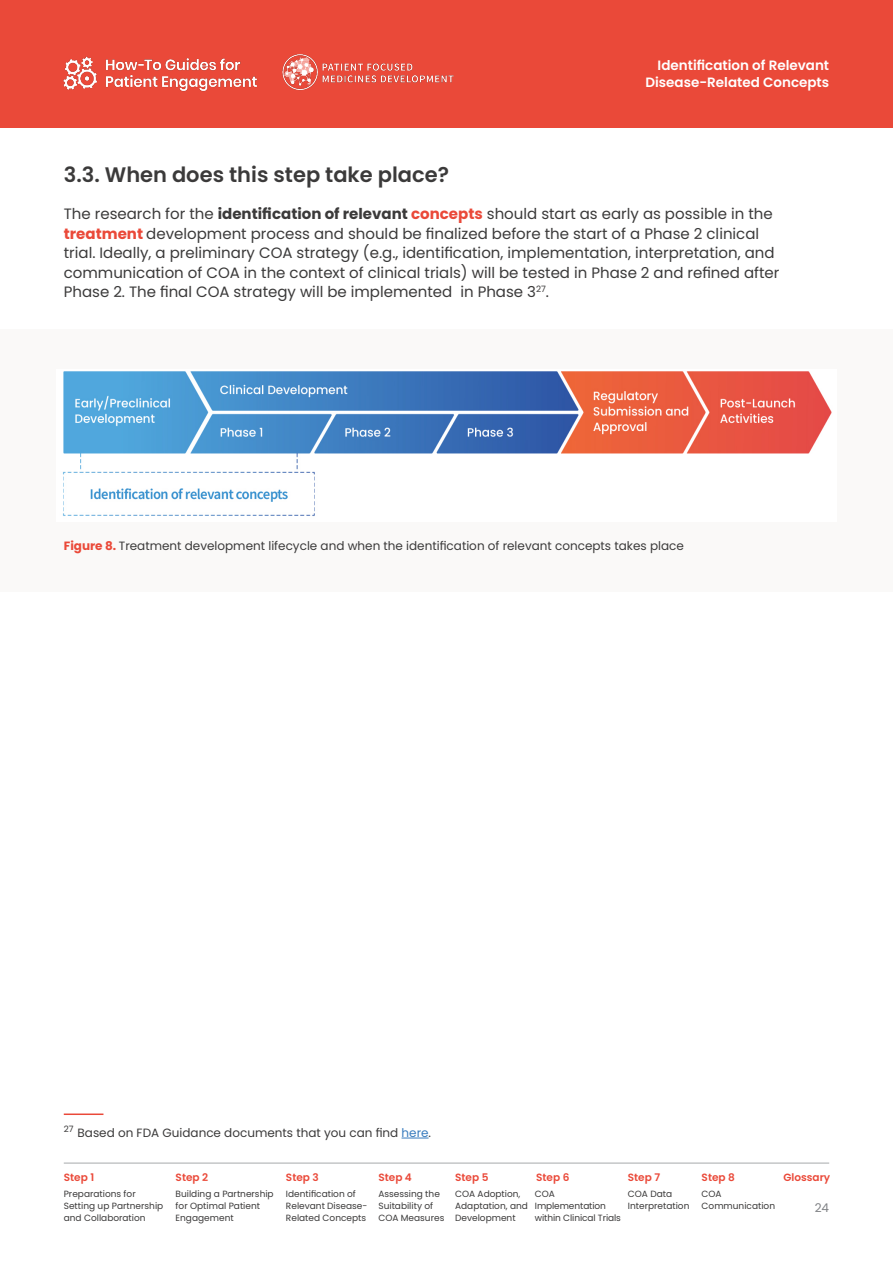
<style>
.page{position:relative;width:893px;height:1263px;background:#fff}
.page>*{position:absolute;margin:0;border:0;box-sizing:border-box;transform-origin:0 0}
.t1{font:600 21px "Poppins";color:#3b3a3a}
.t2{font:15px/19.5px "Poppins";color:#3b3a3a}
.t3{font:600 13.5px/18px "Poppins";color:#fff;text-align:right}
.t4{font:12px "Poppins";color:#3b3a3a}
.t5{font:12px "Poppins";color:#808285}
.t6{font:600 10.5px "Poppins";color:#ea4939}
.t7{font:9px/12px "Poppins";color:#3b3a3a}
.s1{font-weight:700}
.s2{font-weight:700;color:#ea4939}
.s3{color:#387bbd}
</style>
<div class="page">
<div style="left:0;top:0;width:893px;height:128px;background:#ea4939"></div>
<img style="left:282px;top:54px;width:172px;height:37px">
<img style="left:63px;top:56px;width:194px;height:35px">
<hr style="left:64px;top:1163px;width:765px;height:1px;background:#a7a9ac">
<hr style="left:64px;top:1113px;width:39px;height:2px;background:#ea4939">
<svg style="left:402px;top:1138px;width:27px;height:1px"></svg>
<div style="left:0;top:329px;width:893px;height:263px;background:#faf9f8"></div>
<img style="left:63px;top:371px;width:769px;height:145px">
<p class="t3" style="left:645px;top:56px;width:185px">Identification of Relevant<br>Disease-Related Concepts</p>
<h1 class="t1" style="left:64px;top:163px;width:387px">3.3. When does this step take place?</h1>
<p class="t2" style="left:64px;top:204px;width:717px">The research for the <span class="s1">identification of relevant</span> <span class="s2">concepts</span> should start as early as possible in the <span class="s2">treatment</span> development process and should be finalized before the start of a Phase 2 clinical trial. Ideally, a preliminary COA strategy (e.g., identification, implementation, interpretation, and communication of COA in the context of clinical trials) will be tested in Phase 2 and refined after Phase 2. The final COA strategy will be implemented in Phase 3<sup>27</sup>.</p>
<p class="t4" style="left:64px;top:539px;width:622px"><span class="s2">Figure 8.</span> Treatment development lifecycle and when the identification of relevant concepts takes place</p>
<p class="t4" style="left:64px;top:1126px;width:369px"><sup>27</sup> Based on FDA Guidance documents that you can find <span class="s3">here</span>.</p>
<p class="t6" style="left:64px;top:1171px;width:32px">Step 1</p>
<p class="t6" style="left:176px;top:1171px;width:34px">Step 2</p>
<p class="t6" style="left:286px;top:1171px;width:34px">Step 3</p>
<p class="t6" style="left:378px;top:1171px;width:35px">Step 4</p>
<p class="t6" style="left:455px;top:1171px;width:35px">Step 5</p>
<p class="t6" style="left:536px;top:1171px;width:35px">Step 6</p>
<p class="t6" style="left:628px;top:1171px;width:34px">Step 7</p>
<p class="t6" style="left:702px;top:1171px;width:35px">Step 8</p>
<p class="t6" style="left:783px;top:1171px;width:48px">Glossary</p>
<p class="t7" style="left:64px;top:1188px;width:101px">Preparations for<br>Setting up Partnership and Collaboration</p>
<p class="t7" style="left:176px;top:1188px;width:100px">Building a Partnership for Optimal Patient<br>Engagement</p>
<p class="t7" style="left:286px;top:1188px;width:83px">Identification of<br>Relevant Disease-<br>Related Concepts</p>
<p class="t7" style="left:378px;top:1188px;width:67px">Assessing the<br>Suitability of<br>COA Measures</p>
<p class="t7" style="left:455px;top:1188px;width:74px">COA Adoption,<br>Adaptation, and<br>Development</p>
<p class="t7" style="left:535px;top:1188px;width:88px">COA<br>Implementation within Clinical Trials</p>
<p class="t7" style="left:628px;top:1188px;width:63px">COA Data<br>Interpretation</p>
<p class="t7" style="left:702px;top:1188px;width:75px">COA<br>Communication</p>
<p class="t5" style="left:815px;top:1200px;width:16px">24</p>
</div>
